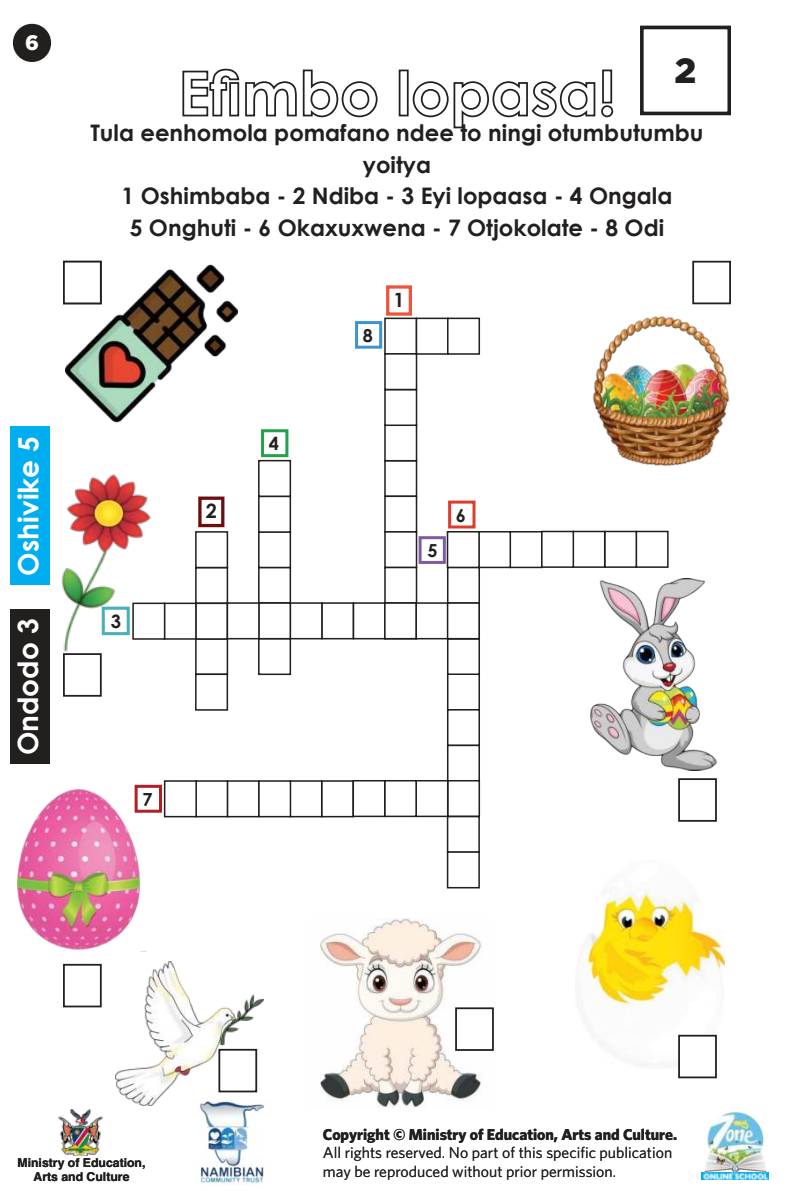
<style>
.page{position:relative;width:794px;height:1191px;background:#fff}
.page>*{position:absolute;margin:0;border:0;box-sizing:border-box;transform-origin:0 0}
.t1{font:900 35px "Gotham";color:#221f1f}
.t2{font:700 28px "Century Gothic";color:#fff}
.t3{font:700 22.75px/31.5px "Century Gothic";color:#221f1f;text-align:center}
.t4{font:900 21px "Gotham";color:#fff}
.t5{font:700 19.78px "Century Gothic";color:#221f1f}
.t6{font:700 19.6px "Century Gothic";color:#221f1f}
.t7{font:700 18.55px "Century Gothic";color:#221f1f}
.t8{font:700 18.03px "Century Gothic";color:#221f1f}
.t9{font:700 17.85px "Century Gothic";color:#221f1f}
.t10{font:15.75px/18.9px "Whitney";color:#221f1f}
.t11{font:700 15.75px "Whitney";color:#221f1f}
.t12{font:700 12.25px/14px "Helvetica";color:#221f1f;text-align:center}
</style>
<div class="page">
<div style="left:13px;top:24px;width:38px;height:38px;background:#221f1f;border-radius:50%"></div>
<div style="left:10px;top:609px;width:39px;height:155px;background:#221f1f"></div>
<div style="left:10px;top:426px;width:39px;height:159px;background:#00adef"></div>
<div style="left:640px;top:26px;width:91px;height:89px;border:4px solid #221f1f"></div>
<svg style="left:182px;top:68px;width:196px;height:50px"></svg>
<div style="left:399px;top:70px;width:9px;height:46px;border:2px solid #221f1f"></div>
<svg style="left:412px;top:69px;width:202px;height:60px"></svg>
<div style="left:63px;top:261px;width:39px;height:43px;border:2px solid #221f1f"></div>
<div style="left:63px;top:653px;width:39px;height:43px;border:2px solid #221f1f"></div>
<div style="left:63px;top:964px;width:39px;height:43px;border:2px solid #221f1f"></div>
<div style="left:678px;top:778px;width:39px;height:43px;border:2px solid #221f1f"></div>
<div style="left:692px;top:261px;width:39px;height:43px;border:2px solid #221f1f"></div>
<div style="left:386px;top:285px;width:26px;height:31px;background:#fff;border:3px solid #f0533d"></div>
<div style="left:198px;top:496px;width:26px;height:31px;background:#fff;border:3px solid #6d0d0e"></div>
<div style="left:384px;top:460px;width:33px;height:37px;border:2px solid #221f1f"></div>
<div style="left:258px;top:566px;width:33px;height:38px;border:2px solid #221f1f"></div>
<div style="left:195px;top:638px;width:33px;height:37px;border:2px solid #221f1f"></div>
<div style="left:447px;top:673px;width:33px;height:37px;border:2px solid #221f1f"></div>
<div style="left:384px;top:495px;width:33px;height:37px;border:2px solid #221f1f"></div>
<div style="left:447px;top:709px;width:33px;height:37px;border:2px solid #221f1f"></div>
<div style="left:384px;top:531px;width:33px;height:37px;border:2px solid #221f1f"></div>
<div style="left:258px;top:638px;width:33px;height:37px;border:2px solid #221f1f"></div>
<div style="left:447px;top:744px;width:33px;height:38px;border:2px solid #221f1f"></div>
<div style="left:384px;top:567px;width:33px;height:37px;border:2px solid #221f1f"></div>
<div style="left:384px;top:424px;width:33px;height:37px;border:2px solid #221f1f"></div>
<div style="left:258px;top:531px;width:33px;height:37px;border:2px solid #221f1f"></div>
<div style="left:447px;top:638px;width:33px;height:37px;border:2px solid #221f1f"></div>
<div style="left:384px;top:389px;width:33px;height:37px;border:2px solid #221f1f"></div>
<div style="left:258px;top:495px;width:33px;height:38px;border:2px solid #221f1f"></div>
<div style="left:195px;top:567px;width:33px;height:37px;border:2px solid #221f1f"></div>
<div style="left:384px;top:317px;width:33px;height:38px;border:2px solid #221f1f"></div>
<div style="left:416px;top:317px;width:33px;height:38px;border:2px solid #221f1f"></div>
<div style="left:447px;top:317px;width:33px;height:38px;border:2px solid #221f1f"></div>
<div style="left:384px;top:353px;width:33px;height:37px;border:2px solid #221f1f"></div>
<div style="left:258px;top:460px;width:33px;height:37px;border:2px solid #221f1f"></div>
<div style="left:195px;top:531px;width:33px;height:37px;border:2px solid #221f1f"></div>
<div style="left:447px;top:566px;width:33px;height:38px;border:2px solid #221f1f"></div>
<div style="left:195px;top:602px;width:33px;height:37px;border:2px solid #221f1f"></div>
<div style="left:509px;top:531px;width:33px;height:37px;border:2px solid #221f1f"></div>
<div style="left:321px;top:780px;width:33px;height:37px;border:2px solid #221f1f"></div>
<div style="left:227px;top:780px;width:33px;height:37px;border:2px solid #221f1f"></div>
<div style="left:478px;top:531px;width:33px;height:37px;border:2px solid #221f1f"></div>
<div style="left:289px;top:780px;width:33px;height:37px;border:2px solid #221f1f"></div>
<div style="left:195px;top:780px;width:33px;height:37px;border:2px solid #221f1f"></div>
<div style="left:447px;top:531px;width:33px;height:37px;border:2px solid #221f1f"></div>
<div style="left:258px;top:780px;width:33px;height:37px;border:2px solid #221f1f"></div>
<div style="left:164px;top:780px;width:33px;height:37px;border:2px solid #221f1f"></div>
<div style="left:321px;top:602px;width:33px;height:37px;border:2px solid #221f1f"></div>
<div style="left:635px;top:531px;width:33px;height:37px;border:2px solid #221f1f"></div>
<div style="left:447px;top:780px;width:33px;height:37px;border:2px solid #221f1f"></div>
<div style="left:353px;top:602px;width:33px;height:37px;border:2px solid #221f1f"></div>
<div style="left:384px;top:602px;width:33px;height:37px;border:2px solid #221f1f"></div>
<div style="left:447px;top:816px;width:33px;height:37px;border:2px solid #221f1f"></div>
<div style="left:447px;top:851px;width:33px;height:37px;border:2px solid #221f1f"></div>
<div style="left:415px;top:602px;width:33px;height:37px;border:2px solid #221f1f"></div>
<div style="left:447px;top:602px;width:33px;height:37px;border:2px solid #221f1f"></div>
<div style="left:289px;top:602px;width:34px;height:37px;border:2px solid #221f1f"></div>
<div style="left:604px;top:531px;width:33px;height:37px;border:2px solid #221f1f"></div>
<div style="left:415px;top:780px;width:33px;height:37px;border:2px solid #221f1f"></div>
<div style="left:258px;top:602px;width:33px;height:37px;border:2px solid #221f1f"></div>
<div style="left:195px;top:673px;width:33px;height:37px;border:2px solid #221f1f"></div>
<div style="left:572px;top:531px;width:33px;height:37px;border:2px solid #221f1f"></div>
<div style="left:384px;top:780px;width:33px;height:37px;border:2px solid #221f1f"></div>
<div style="left:227px;top:602px;width:33px;height:37px;border:2px solid #221f1f"></div>
<div style="left:541px;top:531px;width:33px;height:37px;border:2px solid #221f1f"></div>
<div style="left:352px;top:780px;width:33px;height:37px;border:2px solid #221f1f"></div>
<div style="left:261px;top:429px;width:27px;height:28px;background:#fff;border:3px solid #22a349"></div>
<div style="left:448px;top:500px;width:27px;height:28px;background:#fff;border:3px solid #dc3d2e"></div>
<div style="left:355px;top:321px;width:27px;height:28px;background:#fff;border:3px solid #3a94d1"></div>
<img style="left:49px;top:468px;width:149px;height:199px">
<img style="left:17px;top:789px;width:129px;height:163px">
<img style="left:590px;top:578px;width:127px;height:192px">
<img style="left:320px;top:919px;width:174px;height:188px">
<div style="left:456px;top:1008px;width:37px;height:42px;background:#fff"></div>
<div style="left:455px;top:1007px;width:39px;height:43px;border:2px solid #221f1f"></div>
<img style="left:115px;top:961px;width:149px;height:144px">
<img style="left:701px;top:1112px;width:68px;height:68px">
<img style="left:187px;top:1101px;width:78px;height:82px">
<img style="left:58px;top:1109px;width:45px;height:46px">
<img style="left:592px;top:316px;width:138px;height:151px">
<img style="left:65px;top:260px;width:173px;height:163px">
<img style="left:581px;top:888px;width:144px;height:178px">
<div style="left:679px;top:1035px;width:37px;height:42px;background:#fff"></div>
<div style="left:678px;top:1034px;width:39px;height:44px;border:2px solid #221f1f"></div>
<div style="left:135px;top:785px;width:27px;height:27px;background:#fff;border:3px solid #b31f24"></div>
<div style="left:418px;top:536px;width:28px;height:28px;background:#fff;border:3px solid #805aa5"></div>
<p class="t4" style="left:25px;top:33px;width:15px">6</p>
<p class="t2" style="left:18px;top:575px;width:141px;rotate:-90deg">Oshivike 5</p>
<p class="t2" style="left:17px;top:755px;width:138px;rotate:-90deg">Ondodo 3</p>
<h1 class="t1" style="left:674px;top:55px;width:23px">2</h1>
<h1 class="t1" style="left:671px;top:55px;width:29px">A</h1>
<p class="t3" style="left:90px;top:119px;width:614px">Tula eenhomola pomafano ndee to ningi otumbutumbu yoitya<br>1 Oshimbaba - 2 Ndiba - 3 Eyi lopaasa - 4 Ongala<br>5 Onghuti - 6 Okaxuxwena - 7 Otjokolate - 8 Odi</p>
<p class="t7" style="left:111px;top:614px;width:12px">3</p>
<p class="t5" style="left:206px;top:503px;width:13px">2</p>
<p class="t8" style="left:269px;top:437px;width:12px">4</p>
<p class="t8" style="left:142px;top:792px;width:12px">7</p>
<p class="t9" style="left:363px;top:328px;width:11px">8</p>
<p class="t6" style="left:393px;top:292px;width:12px">1</p>
<p class="t8" style="left:427px;top:543px;width:12px">5</p>
<p class="t8" style="left:456px;top:508px;width:12px">6</p>
<p class="t12" style="left:18px;top:1157px;width:129px">Ministry of Education,<br>Arts and Culture</p>
<p class="t11" style="left:323px;top:1127px;width:356px">Copyright © Ministry of Education, Arts and Culture.</p>
<p class="t10" style="left:323px;top:1144px;width:351px">All rights reserved. No part of this specific publication may be reproduced without prior permission.</p>
</div>
